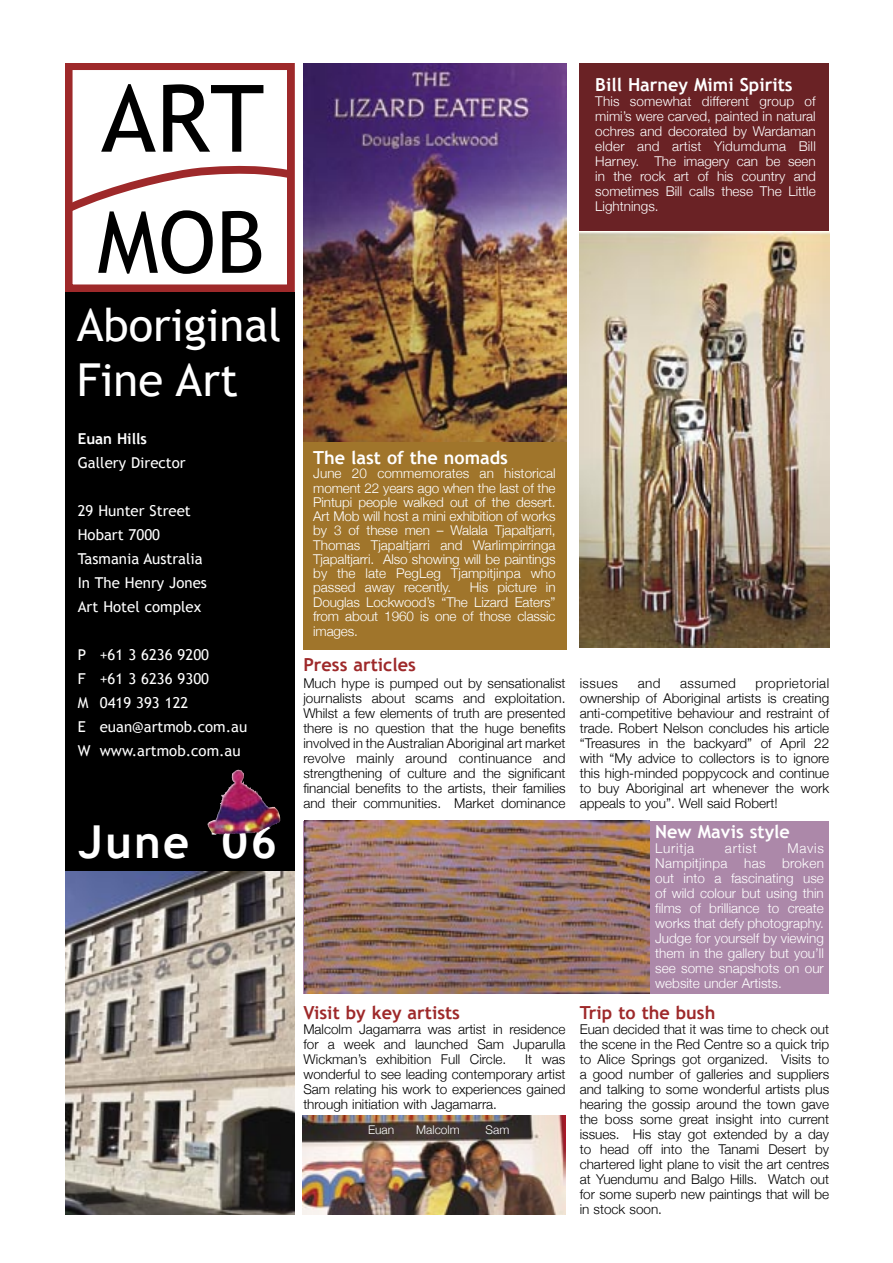
<style>
.page{position:relative;width:893px;height:1263px;background:#fff}
.page>*{position:absolute;margin:0;border:0;box-sizing:border-box;transform-origin:0 0}
.t1{font:45.45px "Trebuchet MS";color:#fff}
.t2{font:700 45.45px "Trebuchet MS";letter-spacing:.05em;color:#fff}
.head_1{font:700 18px "Trebuchet MS";color:#fff}
.head_1-2{font:700 18px "Trebuchet MS";color:#9e292a}
.t3{font:15px "Trebuchet MS";color:#fff}
.t4{font:700 15px "Trebuchet MS";color:#fff}
.body{font:300 13.5px/15px "Helvetica Neue";color:#000;text-align:justify}
.body-2{font:300 13.5px/15px "Helvetica Neue";color:#fff;text-align:justify}
.body-3{font:300 13.5px "Helvetica Neue";letter-spacing:.055em;color:#fff}
.body-4{font:300 13.5px "Helvetica Neue";letter-spacing:.03em;color:#000}
.body-5{font:300 12px "Helvetica Neue";color:#fff}
</style>
<div class="page">
<div style="left:65px;top:67px;width:230px;height:1148px;background:#000"></div>
<img style="left:65px;top:872px;width:230px;height:343px">
<svg style="left:65px;top:64px;width:230px;height:228px;background:#e2c0c1"></svg>
<svg style="left:101px;top:84px;width:55px;height:68px"></svg>
<svg style="left:163px;top:84px;width:100px;height:68px"></svg>
<svg style="left:65px;top:161px;width:230px;height:113px;background:#c9b9b9"></svg>
<div style="left:303px;top:821px;width:526px;height:173px;background:#ac88a9"></div>
<img style="left:304px;top:821px;width:346px;height:173px">
<img style="left:207px;top:770px;width:74px;height:64px">
<img style="left:303px;top:1115px;width:263px;height:100px">
<div style="left:303px;top:64px;width:263px;height:585px;background:#a0752b"></div>
<img style="left:303px;top:64px;width:263px;height:378px">
<div style="left:580px;top:64px;width:249px;height:584px;background:#6a2225"></div>
<img style="left:580px;top:232px;width:249px;height:416px">
<p class="head_1" style="left:595px;top:74px;width:199px">Bill Harney Mimi Spirits</p>
<p class="body-2" style="left:595px;top:94px;width:222px">This somewhat different group of mimi’s were carved, painted in natural ochres and decorated by Wardaman elder and artist Yidumduma Bill Harney. The imagery can be seen in the rock art of his country and sometimes Bill calls these The Little Lightnings.</p>
<p class="t1" style="left:77px;top:299px;width:206px">Aboriginal</p>
<p class="t1" style="left:77px;top:353px;width:163px">Fine Art</p>
<p class="t4" style="left:78px;top:430px;width:71px">Euan Hills</p>
<p class="t3" style="left:78px;top:454px;width:109px">Gallery Director</p>
<p class="t3" style="left:78px;top:502px;width:115px">29 Hunter Street</p>
<p class="t3" style="left:78px;top:526px;width:84px">Hobart 7000</p>
<p class="t3" style="left:78px;top:550px;width:126px">Tasmania Australia</p>
<p class="t3" style="left:78px;top:574px;width:131px">In The Henry Jones</p>
<p class="t3" style="left:78px;top:598px;width:125px">Art Hotel complex</p>
<p class="t3" style="left:78px;top:646px;width:133px">P +61 3 6236 9200</p>
<p class="t3" style="left:78px;top:670px;width:133px">F +61 3 6236 9300</p>
<p class="t3" style="left:78px;top:694px;width:112px">M 0419 393 122</p>
<p class="t3" style="left:78px;top:718px;width:171px">E euan@artmob.com.au</p>
<p class="t3" style="left:78px;top:742px;width:164px">W www.artmob.com.au</p>
<p class="t2" style="left:79px;top:813px;width:200px">June '06</p>
<p class="head_1" style="left:313px;top:447px;width:196px">The last of the nomads</p>
<p class="body-2" style="left:313px;top:466px;width:244px;line-height:14.2px">June 20 commemorates an historical moment 22 years ago when the last of the Pintupi people walked out of the desert.<br>Art Mob will host a mini exhibition of works by 3 of these men – Walala Tjapaltjarri, Thomas Tjapaltjarri and Warlimpirringa Tjapaltjarri. Also showing will be paintings by the late PegLeg Tjampitjinpa who passed away recently.</p>
<p class="body-2" style="left:313px;top:580px;width:244px;line-height:14.5px;text-indent:157px">His picture in Douglas Lockwood’s “The Lizard Eaters” from about 1960 is one of those classic images.</p>
<p class="head_1-2" style="left:303px;top:653px;width:114px">Press articles</p>
<p class="body" style="left:303px;top:675px;width:264px">Much hype is pumped out by sensationalist journalists about scams and exploitation.<br>Whilst a few elements of truth are presented there is no question that the huge benefits involved in the Australian Aboriginal art market revolve mainly around continuance and strengthening of culture and the significant financial benefits to the artists, their families and their communities. Market dominance</p>
<p class="body" style="left:580px;top:675px;width:40px">issues</p>
<p class="body" style="left:638px;top:675px;width:24px">and</p>
<p class="body-4" style="left:680px;top:675px;width:57px">assumed</p>
<p class="body" style="left:580px;top:675px;width:251px;text-indent:176px">proprietorial ownership of Aboriginal artists is creating anti-competitive behaviour and restraint of trade. Robert Nelson concludes his article “Treasures in the backyard” of April 22 with “My advice to collectors is to ignore this high-minded poppycock and continue to buy Aboriginal art whenever the work appeals to you”. Well said Robert!</p>
<p class="head_1-2" style="left:303px;top:1001px;width:158px">Visit by key artists</p>
<p class="body" style="left:303px;top:1021px;width:264px">Malcolm Jagamarra was artist in residence for a week and launched Sam Juparulla Wickman’s exhibition Full Circle.</p>
<p class="body" style="left:303px;top:1051px;width:264px;text-indent:222px">It was wonderful to see leading contemporary artist Sam relating his work to experiences gained through initiation with Jagamarra.</p>
<p class="body-5" style="left:368px;top:1123px;width:28px">Euan</p>
<p class="body-5" style="left:416px;top:1123px;width:45px">Malcolm</p>
<p class="body-5" style="left:486px;top:1123px;width:25px">Sam</p>
<p class="head_1" style="left:655px;top:821px;width:136px">New Mavis style</p>
<p class="body-3" style="left:655px;top:840px;width:41px">Luritja</p>
<p class="body-2" style="left:725px;top:841px;width:33px">artist</p>
<p class="body-2" style="left:655px;top:841px;width:170px;text-indent:132px">Mavis Nampitjinpa has broken out into a fascinating use of wild colour but using thin films of brilliance to create works that defy photography.<br>Judge for yourself by viewing them in the gallery but you’ll see some snapshots on our website under Artists.</p>
<p class="head_1-2" style="left:580px;top:1001px;width:137px">Trip to the bush</p>
<p class="body" style="left:580px;top:1021px;width:251px">Euan decided that it was time to check out the scene in the Red Centre so a quick trip to Alice Springs got organized. Visits to a good number of galleries and suppliers and talking to some wonderful artists plus hearing the gossip around the town gave the boss some great insight into current issues. His stay got extended by a day to head off into the Tanami Desert by chartered light plane to visit the art centres at Yuendumu and Balgo Hills. Watch out for some superb new paintings that will be in stock soon.</p>
</div>
